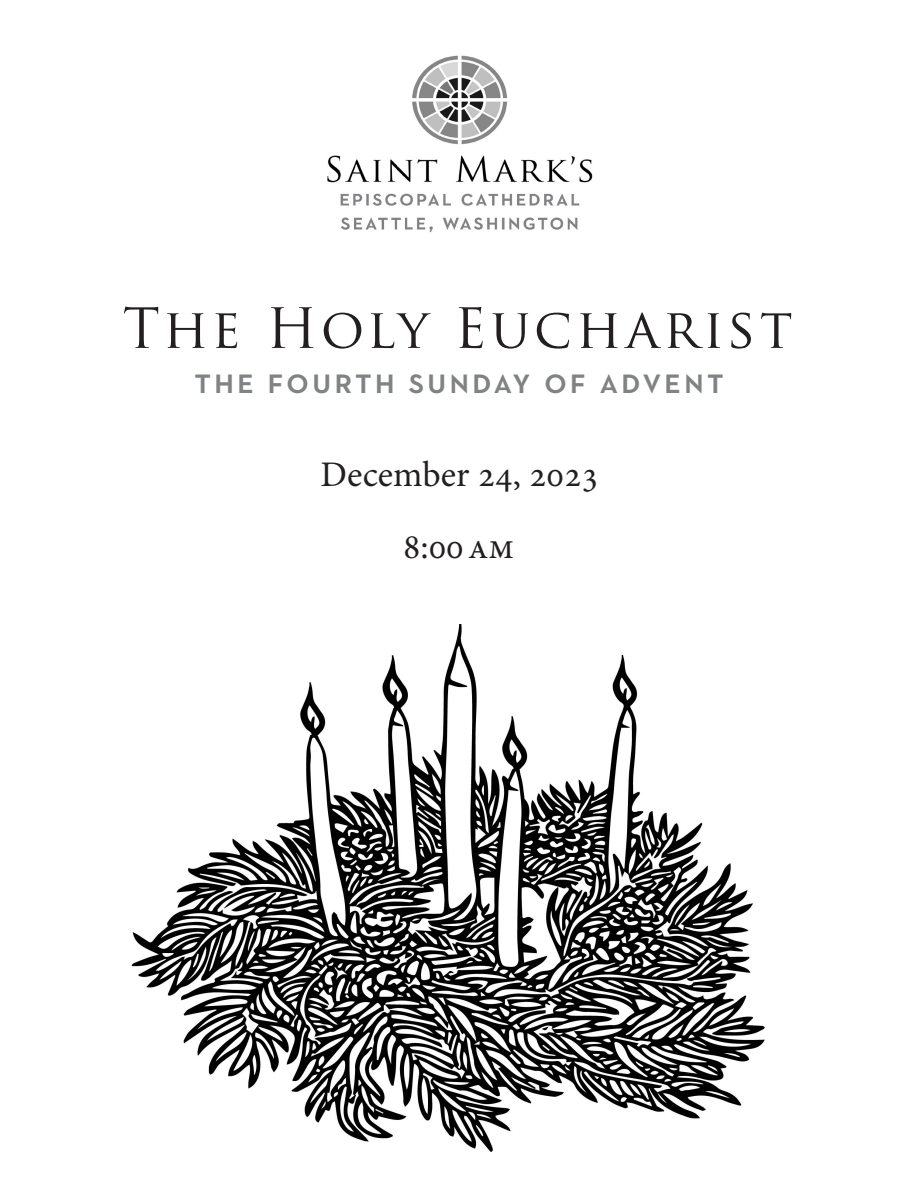
<style>
.page{position:relative;width:918px;height:1188px;background:#fff}
.page>*{position:absolute;margin:0;border:0;box-sizing:border-box;transform-origin:0 0}
.t1{font:54px "Trajan Pro";letter-spacing:.07em;color:#231f20}
.t2{font:600 36px "Neutraface 2 Text";letter-spacing:.08em;color:#808285}
.t3{font:36px "Minion Pro";color:#231f20}
</style>
<div class="page">
<img style="left:327px;top:55px;width:266px;height:177px">
<img style="left:131px;top:625px;width:634px;height:527px">
<div style="left:54px;top:1127px;width:264px;height:38px;background:#fff"></div>
<div style="left:519px;top:1127px;width:345px;height:38px;background:#fff"></div>
<div style="left:400px;top:1127px;width:39px;height:38px;background:#fff"></div>
<img style="left:495px;top:713px;width:36px;height:55px">
<img style="left:293px;top:679px;width:36px;height:55px">
<img style="left:376px;top:653px;width:36px;height:55px">
<p class="t1" style="left:123px;top:294px;width:672px">The Holy Eucharist</p>
<p class="t2" style="left:194px;top:358px;width:531px">the fourth sunday of advent</p>
<p class="t3" style="left:321px;top:450px;width:280px">December 24, 2023</p>
<p class="t3" style="left:403px;top:522px;width:113px">8:00am</p>
</div>
